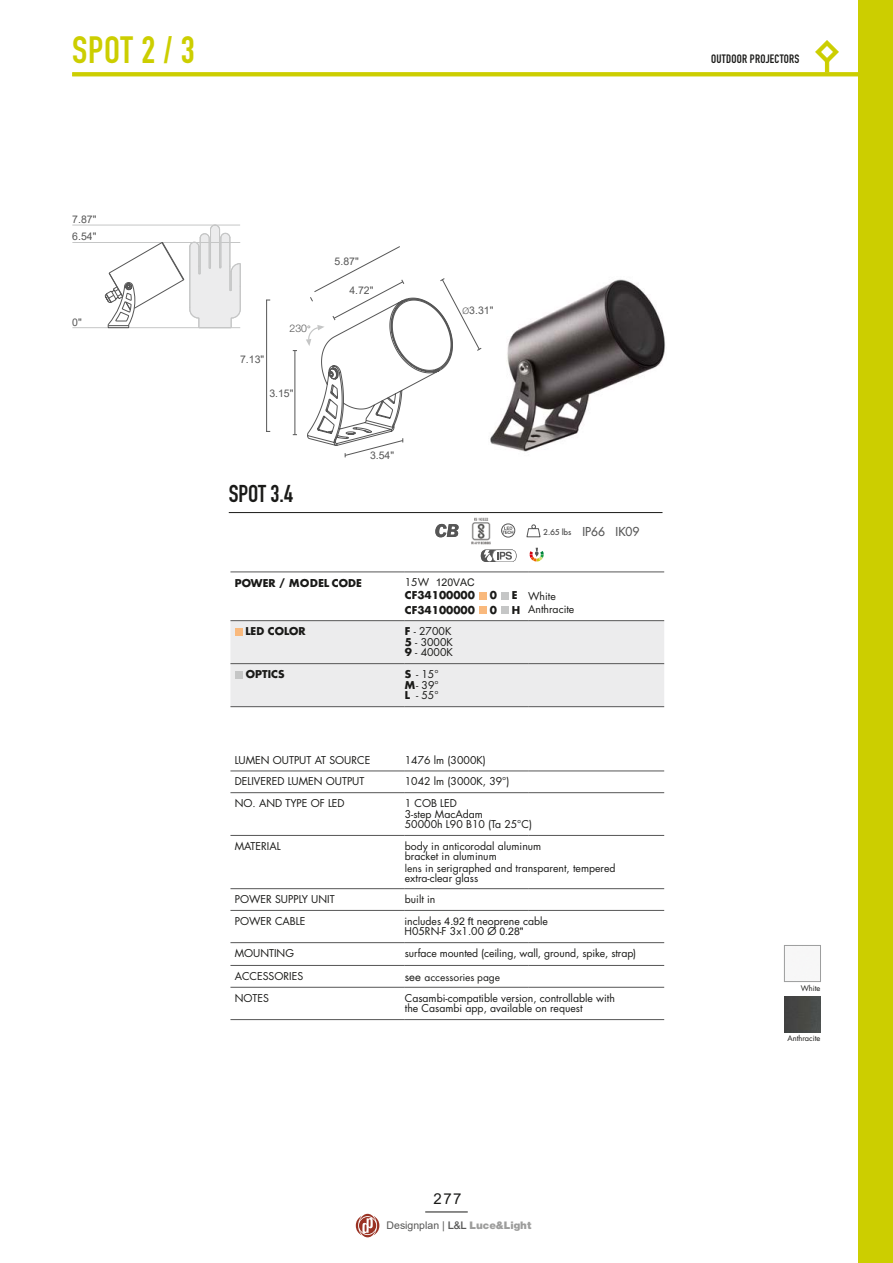
<style>
.page{position:relative;width:893px;height:1263px;background:#fff}
.page>*{position:absolute;margin:0;border:0;box-sizing:border-box;transform-origin:0 0}
.t1{font:37.5px "DIN Engschrift";color:#ccce00}
.t2{font:24px "DIN Engschrift";color:#1a1a18}
.t3{font:15px "Arial";color:#1a1a18}
.t4{font:12px "DIN Engschrift";letter-spacing:.02em;color:#1a1a18}
.t5{font:12px "Futura";color:#565656}
.t6{font:11.25px "Futura PT";color:#1a1a18}
.t7{font:10.5px/10.8px "Futura";color:#1a1a18}
.t8{font:700 10.5px/12.8px "Futura";color:#1a1a18}
.t9{font:10.5px "Arial";color:#565656}
.t10{font:10.5px "Arial";color:#575756}
.t11{font:300 10.5px "Helvetica Neue";color:#565656}
.t12{font:500 9px "Futura PT";color:#565656}
.t13{font:7.5px "Futura";color:#1a1a18}
.s1{font-size:9px}
.s2{font-family:"Helvetica Neue";font-weight:300;font-size:9px}
.s3{font-family:"Futura PT";font-size:12px}
.s4{font-weight:400}
.s5{font-family:"Arial";font-weight:400}
.s6{font-weight:700}
.s7{font-family:"Futura PT";font-size:11.25px}
.s8{font-family:"Arial"}
.s9{font-family:"Futura"}
.s10{font-family:"Helvetica Neue";font-weight:500}
.s11{font-family:"Helvetica Neue";font-weight:900;color:#9d9d9c}
</style>
<div class="page">
<hr style="left:425px;top:1212px;width:43px;height:1px;background:#1a1a18">
<svg style="left:503px;top:527px;width:10px;height:7px"></svg>
<div style="left:501px;top:523px;width:14px;height:14px;border:1px solid #565656;border-radius:50%"></div>
<img style="left:490px;top:279px;width:175px;height:173px">
<svg style="left:266px;top:246px;width:216px;height:212px"></svg>
<svg style="left:530px;top:548px;width:14px;height:13px"></svg>
<hr style="left:72px;top:327px;width:168px;height:1px;background:#c5c6c6">
<hr style="left:72px;top:242px;width:168px;height:1px;background:#c5c6c6">
<hr style="left:72px;top:225px;width:168px;height:1px;background:#c5c6c6">
<svg style="left:105px;top:225px;width:136px;height:103px"></svg>
<hr style="left:229px;top:512px;width:433px;height:1px;background:#1a1a18">
<div style="left:784px;top:945px;width:37px;height:37px;border:1px solid #9c9d9d"></div>
<img style="left:784px;top:996px;width:36px;height:36px">
<div style="left:859px;top:0;width:34px;height:1263px;background:#ccce00"></div>
<svg style="left:72px;top:72px;width:787px;height:4px;background:#cdcf07"></svg>
<div style="left:825px;top:61px;width:4px;height:11px;background:#ccce00;border:1px solid #ccce00"></div>
<svg style="left:815px;top:40px;width:24px;height:24px"></svg>
<img style="left:471px;top:517px;width:19px;height:27px">
<svg style="left:435px;top:524px;width:24px;height:13px"></svg>
<svg style="left:526px;top:524px;width:15px;height:14px"></svg>
<div style="left:230px;top:621px;width:434px;height:85px;background:#ececed"></div>
<hr style="left:230px;top:620px;width:175px;height:1px;background:#565656">
<hr style="left:405px;top:620px;width:123px;height:1px;background:#565656">
<hr style="left:528px;top:620px;width:136px;height:1px;background:#565656">
<hr style="left:230px;top:663px;width:175px;height:1px;background:#565656">
<hr style="left:405px;top:663px;width:123px;height:1px;background:#565656">
<hr style="left:528px;top:663px;width:136px;height:1px;background:#565656">
<hr style="left:230px;top:706px;width:175px;height:1px;background:#565656">
<hr style="left:405px;top:706px;width:123px;height:1px;background:#565656">
<hr style="left:528px;top:706px;width:136px;height:1px;background:#565656">
<hr style="left:230px;top:771px;width:175px;height:1px;background:#565656">
<hr style="left:405px;top:771px;width:123px;height:1px;background:#565656">
<hr style="left:528px;top:771px;width:136px;height:1px;background:#565656">
<hr style="left:230px;top:888px;width:175px;height:1px;background:#565656">
<hr style="left:405px;top:888px;width:123px;height:1px;background:#565656">
<hr style="left:528px;top:888px;width:136px;height:1px;background:#565656">
<hr style="left:230px;top:792px;width:175px;height:1px;background:#565656">
<hr style="left:405px;top:792px;width:123px;height:1px;background:#565656">
<hr style="left:528px;top:792px;width:136px;height:1px;background:#565656">
<hr style="left:230px;top:835px;width:175px;height:1px;background:#565656">
<hr style="left:405px;top:835px;width:123px;height:1px;background:#565656">
<hr style="left:528px;top:835px;width:136px;height:1px;background:#565656">
<hr style="left:230px;top:910px;width:175px;height:1px;background:#565656">
<hr style="left:405px;top:910px;width:123px;height:1px;background:#565656">
<hr style="left:528px;top:910px;width:136px;height:1px;background:#565656">
<hr style="left:230px;top:942px;width:175px;height:1px;background:#565656">
<hr style="left:405px;top:942px;width:123px;height:1px;background:#565656">
<hr style="left:528px;top:942px;width:136px;height:1px;background:#565656">
<hr style="left:230px;top:965px;width:175px;height:1px;background:#565656">
<hr style="left:405px;top:965px;width:123px;height:1px;background:#565656">
<hr style="left:528px;top:965px;width:136px;height:1px;background:#565656">
<hr style="left:230px;top:987px;width:175px;height:1px;background:#565656">
<hr style="left:405px;top:987px;width:123px;height:1px;background:#565656">
<hr style="left:528px;top:987px;width:136px;height:1px;background:#565656">
<hr style="left:230px;top:1019px;width:175px;height:1px;background:#565656">
<hr style="left:405px;top:1019px;width:123px;height:1px;background:#565656">
<hr style="left:528px;top:1019px;width:136px;height:1px;background:#565656">
<hr style="left:230px;top:572px;width:175px;height:1px;background:#565656">
<hr style="left:405px;top:572px;width:123px;height:1px;background:#565656">
<hr style="left:528px;top:572px;width:136px;height:1px;background:#565656">
<div style="left:479px;top:592px;width:7px;height:8px;background:#f9b97d"></div>
<div style="left:501px;top:592px;width:7px;height:8px;background:#c5c6c6"></div>
<div style="left:479px;top:606px;width:7px;height:7px;background:#f9b97d"></div>
<div style="left:501px;top:606px;width:7px;height:7px;background:#c5c6c6"></div>
<div style="left:235px;top:628px;width:7px;height:7px;background:#f9b97d"></div>
<div style="left:235px;top:671px;width:7px;height:7px;background:#c5c6c6"></div>
<svg style="left:481px;top:550px;width:35px;height:12px"></svg>
<svg style="left:356px;top:1214px;width:23px;height:23px"></svg>
<p class="t1" style="left:72px;top:28px;width:124px">SPOT 2 / 3</p>
<p class="t9" style="left:72px;top:212px;width:26px">7.87"</p>
<p class="t9" style="left:72px;top:230px;width:26px">6.54"</p>
<p class="t9" style="left:72px;top:315px;width:11px">0"</p>
<p class="t9" style="left:240px;top:352px;width:26px">7.13"</p>
<p class="t11" style="left:290px;top:322px;width:23px">230<span class="s1">°</span></p>
<p class="t9" style="left:269px;top:386px;width:26px">3.15"</p>
<p class="t9" style="left:335px;top:254px;width:26px">5.87"</p>
<p class="t9" style="left:349px;top:283px;width:26px">4.72"</p>
<p class="t9" style="left:463px;top:303px;width:32px"><span class="s2">Ø</span>3.31"</p>
<p class="t2" style="left:229px;top:479px;width:66px">SPOT 3.4</p>
<p class="t9" style="left:370px;top:448px;width:26px">3.54"</p>
<p class="t12" style="left:543px;top:527px;width:30px">2.65 lbs</p>
<p class="t5" style="left:582px;top:524px;width:24px">IP66</p>
<p class="t5" style="left:616px;top:524px;width:25px">IK09</p>
<p class="t8" style="left:235px;top:577px;width:129px">POWER / <span class="s3">MODEL</span> CODE</p>
<p class="t8" style="left:405px;top:576px;width:72px"><span class="s4">15W</span> <span class="s5">120VAC<br></span>CF34100000</p>
<p class="t8" style="left:490px;top:589px;width:9px">0</p>
<p class="t8" style="left:512px;top:589px;width:7px">E</p>
<p class="t8" style="left:405px;top:603px;width:72px">CF34100000</p>
<p class="t8" style="left:490px;top:603px;width:9px">0</p>
<p class="t8" style="left:512px;top:603px;width:10px">H</p>
<p class="t8" style="left:245px;top:625px;width:62px">LED COLOR</p>
<p class="t7" style="left:405px;top:626px;width:48px"><span class="s6">F</span> - 2700K</p>
<p class="t7" style="left:405px;top:636px;width:50px"><span class="s6">5</span> - 3000K</p>
<p class="t7" style="left:405px;top:647px;width:50px"><span class="s6">9</span> - 4000K</p>
<p class="t8" style="left:246px;top:668px;width:40px">OPTICS</p>
<p class="t7" style="left:405px;top:669px;width:35px"><span class="s6">S</span> - 15°</p>
<p class="t7" style="left:405px;top:679px;width:35px"><span class="s6">M</span> - 39°</p>
<p class="t7" style="left:405px;top:690px;width:35px"><span class="s6">L</span> - 55°</p>
<p class="t7" style="left:528px;top:590px;width:29px">White</p>
<p class="t7" style="left:528px;top:604px;width:48px">Anthracite</p>
<p class="t7" style="left:235px;top:754px;width:137px">LUMEN OUTPUT AT SOURCE</p>
<p class="t7" style="left:405px;top:754px;width:83px">1476 lm (3000K)</p>
<p class="t7" style="left:235px;top:776px;width:131px">DELIVERED LUMEN OUTPUT</p>
<p class="t7" style="left:405px;top:776px;width:106px">1042 lm (3000K, 39°)</p>
<p class="t7" style="left:235px;top:798px;width:111px">NO. AND TYPE OF LED</p>
<p class="t7" style="left:405px;top:798px;width:54px">1 COB LED</p>
<p class="t7" style="left:405px;top:808px;width:80px">3-step MacAdam</p>
<p class="t7" style="left:405px;top:819px;width:129px">50000h L90 B10 (Ta 25°C)</p>
<p class="t7" style="left:235px;top:840px;width:47px">MATERIAL</p>
<p class="t7" style="left:405px;top:840px;width:212px">body in anticorodal aluminum<br>bracket in aluminum<br><span class="s7">lens</span> in serigraphed and transparent, tempered extra-clear glass</p>
<p class="t7" style="left:235px;top:894px;width:101px">POWER SUPPLY UNIT</p>
<p class="t7" style="left:405px;top:894px;width:32px">built in</p>
<p class="t7" style="left:235px;top:915px;width:72px">POWER CABLE</p>
<p class="t7" style="left:405px;top:915px;width:145px">includes <span class="s8">4.92 ft</span> neoprene cable<br>H05RN-F 3x1.00 Ø <span class="s8">0.28"</span></p>
<p class="t7" style="left:235px;top:948px;width:61px">MOUNTING</p>
<p class="t7" style="left:405px;top:948px;width:233px">surface mounted (ceiling, wall, ground, spike, strap)</p>
<p class="t7" style="left:235px;top:970px;width:70px">ACCESSORIES</p>
<p class="t6" style="left:405px;top:970px;width:97px"><span class="s9">see</span> accessories page</p>
<p class="t7" style="left:235px;top:992px;width:36px">NOTES</p>
<p class="t7" style="left:405px;top:992px;width:212px">Casambi-compatible version, controllable with</p>
<p class="t7" style="left:405px;top:1003px;width:179px">the Casambi app, available on request</p>
<h3 class="t3" style="left:434px;top:1188px;width:30px">277</h3>
<p class="t10" style="left:387px;top:1218px;width:146px">Designplan | <span class="s10">L&amp;L</span> <span class="s11">Luce&amp;Light</span></p>
<p class="t4" style="left:711px;top:52px;width:90px">OUTDOOR PROJECTORS</p>
<p class="t13" style="left:801px;top:983px;width:21px">White</p>
<p class="t13" style="left:787px;top:1033px;width:35px">Anthracite</p>
</div>
